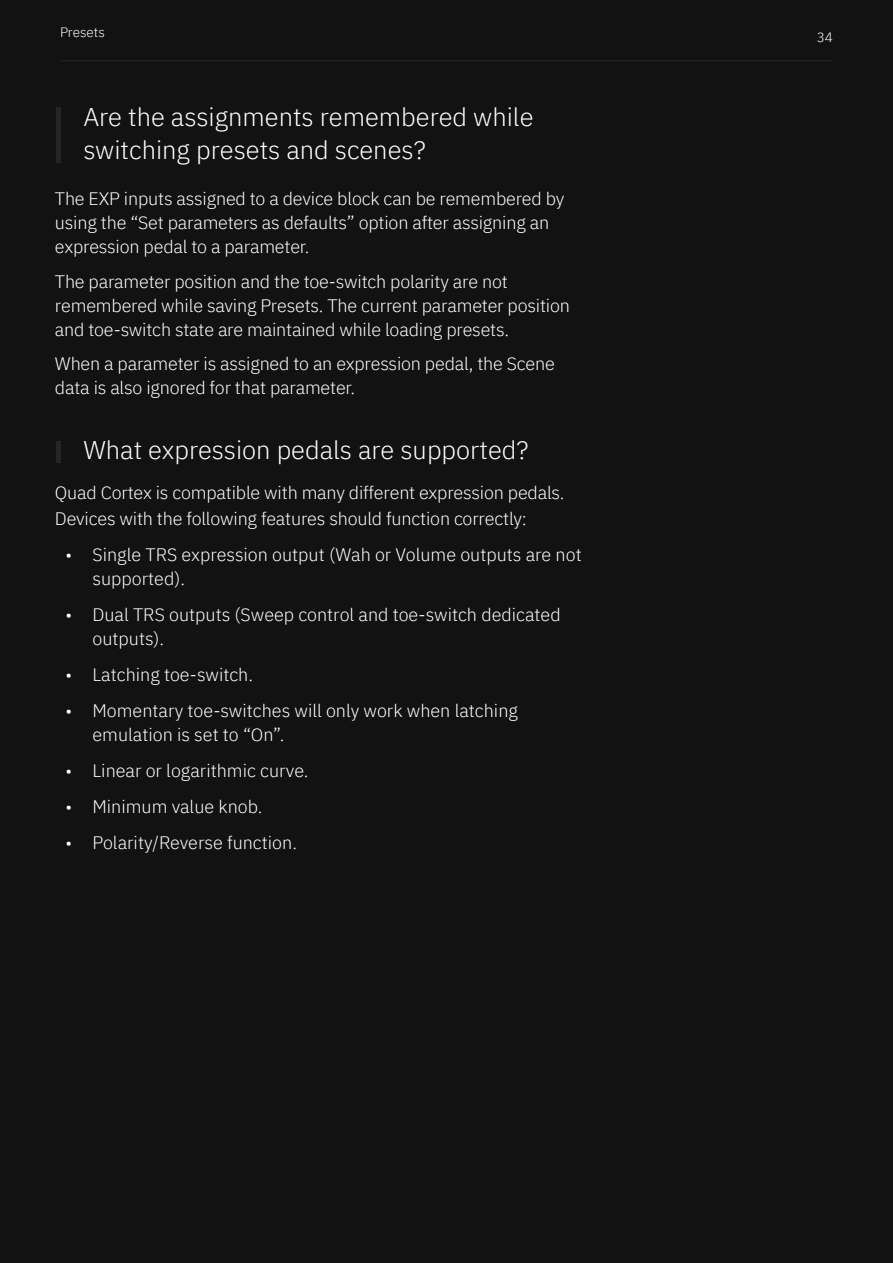
<style>
.page{position:relative;width:893px;height:1263px;background:#121212}
.page>*{position:absolute;margin:0;border:0;box-sizing:border-box;transform-origin:0 0}
.Highlights{font:300 25.5px/33px "IBM Plex Sans";color:#fff}
.Dobry_Body_6_45{font:300 18px/24px "IBM Plex Sans";letter-spacing:-.01em;color:#fff}
.t1{font:300 13.5px "IBM Plex Sans";color:#fff}
</style>
<div class="page">
<hr style="left:60px;top:60px;width:773px;height:1px;background:#252528">
<div style="left:56px;top:441px;width:5px;height:21px;background:#252528"></div>
<div style="left:56px;top:108px;width:5px;height:55px;background:#252528"></div>
<p class="t1" style="left:60px;top:22px;width:46px">Presets</p>
<p class="Highlights" style="left:83px;top:98px;width:452px">Are the assignments remembered while switching presets and scenes?</p>
<p class="Dobry_Body_6_45" style="left:55px;top:185px;width:511px">The EXP inputs assigned to a device block can be remembered by using the “Set parameters as defaults” option after assigning an expression pedal to a parameter.</p>
<p class="Dobry_Body_6_45" style="left:55px;top:268px;width:516px">The parameter position and the toe-switch polarity are not remembered while saving Presets. The current parameter position and toe-switch state are maintained while loading presets.</p>
<p class="Dobry_Body_6_45" style="left:55px;top:350px;width:501px">When a parameter is assigned to an expression pedal, the Scene data is also ignored for that parameter.</p>
<p class="Highlights" style="left:83px;top:432px;width:447px">What expression pedals are supported?</p>
<p class="Dobry_Body_6_45" style="left:55px;top:479px;width:511px;line-height:25.5px">Quad Cortex is compatible with many different expression pedals.<br>Devices with the following features should function correctly:</p>
<p class="Dobry_Body_6_45" style="left:92px;top:541px;width:491px;text-indent:-27px">• Single TRS expression output (Wah or Volume outputs are not supported).</p>
<p class="Dobry_Body_6_45" style="left:92px;top:601px;width:470px;text-indent:-27px">• Dual TRS outputs (Sweep control and toe-switch dedicated outputs).</p>
<p class="Dobry_Body_6_45" style="left:65px;top:661px;width:189px">• Latching toe-switch.</p>
<p class="Dobry_Body_6_45" style="left:92px;top:697px;width:427px;text-indent:-27px">• Momentary toe-switches will only work when latching emulation is set to “On”.</p>
<p class="Dobry_Body_6_45" style="left:65px;top:757px;width:244px">• Linear or logarithmic curve.</p>
<p class="Dobry_Body_6_45" style="left:65px;top:793px;width:198px">• Minimum value knob.</p>
<p class="Dobry_Body_6_45" style="left:65px;top:829px;width:233px">• Polarity/Reverse function.</p>
<p class="t1" style="left:817px;top:27px;width:18px">34</p>
</div>
